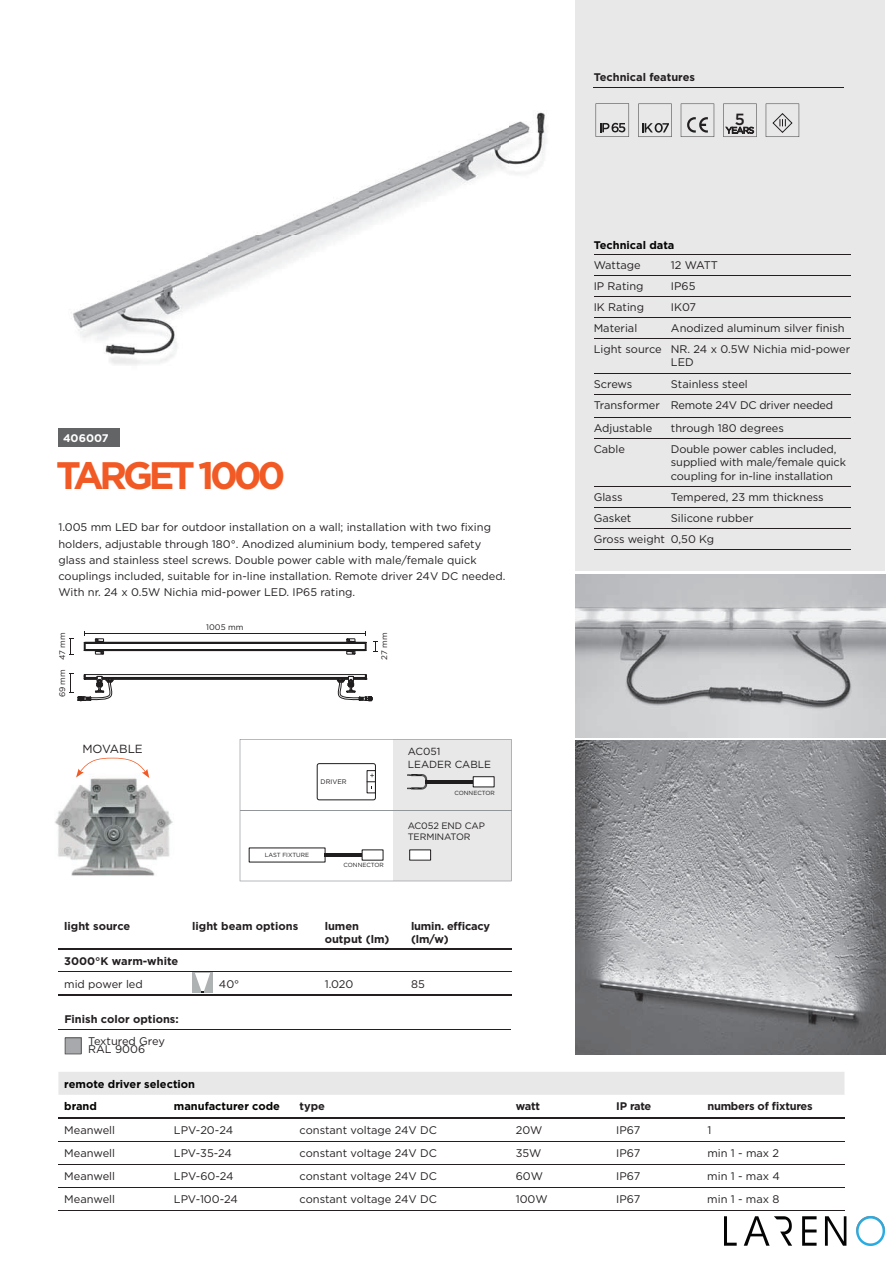
<style>
.page{position:relative;width:893px;height:1263px;background:#fff}
.page>*{position:absolute;margin:0;border:0;box-sizing:border-box;transform-origin:0 0}
.t1{font:700 38.25px "Gotham";letter-spacing:-.11em;color:#f15a24}
.t2{font:500 16.2px "Gotham";color:#231f20}
.t3{font:11.85px "Gotham";color:#231f20}
.t4{font:11.1px/16.2px "Gotham";color:#231f20}
.t5{font:700 11.1px/13.2px "Gotham";color:#231f20}
.t6{font:700 11.1px/21.8px "Gotham";color:#040503}
.t7{font:700 11.1px/13.2px "Gotham";letter-spacing:-.02em;color:#231f20}
.t8{font:700 11.1px "Gotham";color:#fff}
.t9{font:10.35px/12.5px "Gotham";color:#231f20}
.t10{font:9.3px/11.1px "Gotham";letter-spacing:-.01em;color:#231f20}
.t11{font:8.1px "Gotham";color:#231f20}
.t12{font:6.6px "Gotham";color:#201d1e}
.t13{font:6px "Gotham";color:#201d1e}
</style>
<div class="page">
<div style="left:575px;top:0;width:310px;height:570px;background:#e8e8e9"></div>
<img style="left:576px;top:575px;width:309px;height:163px">
<hr style="left:594px;top:254px;width:256px;height:1px;background:#231f20">
<hr style="left:594px;top:549px;width:256px;height:1px;background:#231f20">
<hr style="left:594px;top:275px;width:256px;height:1px;background:#231f20">
<hr style="left:594px;top:296px;width:256px;height:1px;background:#231f20">
<hr style="left:594px;top:317px;width:256px;height:1px;background:#231f20">
<hr style="left:594px;top:338px;width:256px;height:1px;background:#231f20">
<hr style="left:594px;top:374px;width:256px;height:1px;background:#231f20">
<hr style="left:594px;top:394px;width:256px;height:1px;background:#231f20">
<hr style="left:594px;top:417px;width:256px;height:1px;background:#231f20">
<hr style="left:594px;top:438px;width:256px;height:1px;background:#231f20">
<hr style="left:594px;top:486px;width:256px;height:1px;background:#231f20">
<hr style="left:594px;top:507px;width:256px;height:1px;background:#231f20">
<hr style="left:594px;top:528px;width:256px;height:1px;background:#231f20">
<hr style="left:594px;top:88px;width:250px;height:1px;background:#231f20">
<svg style="left:681px;top:104px;width:33px;height:33px"></svg>
<svg style="left:723px;top:104px;width:34px;height:33px"></svg>
<svg style="left:638px;top:104px;width:34px;height:33px"></svg>
<svg style="left:596px;top:103px;width:33px;height:34px"></svg>
<svg style="left:766px;top:104px;width:33px;height:33px"></svg>
<div style="left:58px;top:429px;width:62px;height:18px;background:#636466"></div>
<hr style="left:58px;top:948px;width:453px;height:1px;background:#231f20">
<hr style="left:58px;top:971px;width:453px;height:1px;background:#231f20">
<hr style="left:58px;top:994px;width:453px;height:1px;background:#231f20">
<div style="left:193px;top:973px;width:20px;height:20px;background:#afb2b2"></div>
<svg style="left:195px;top:973px;width:15px;height:20px"></svg>
<hr style="left:58px;top:1029px;width:453px;height:1px;background:#231f20">
<svg style="left:65px;top:1038px;width:16px;height:16px"></svg>
<svg style="left:576px;top:740px;width:309px;height:314px;background:#949699"></svg>
<svg style="left:84px;top:632px;width:283px;height:23px"></svg>
<svg style="left:69px;top:674px;width:304px;height:27px"></svg>
<svg style="left:69px;top:638px;width:4px;height:17px"></svg>
<svg style="left:374px;top:641px;width:4px;height:11px"></svg>
<div style="left:58px;top:1072px;width:786px;height:23px;background:#e8e8e9"></div>
<hr style="left:58px;top:1117px;width:786px;height:1px;background:#231f20">
<hr style="left:58px;top:1141px;width:786px;height:1px;background:#231f20">
<hr style="left:58px;top:1164px;width:786px;height:1px;background:#231f20">
<hr style="left:58px;top:1187px;width:786px;height:1px;background:#231f20">
<hr style="left:58px;top:1210px;width:786px;height:1px;background:#231f20">
<img style="left:55px;top:777px;width:118px;height:99px">
<svg style="left:76px;top:758px;width:73px;height:20px"></svg>
<svg style="left:240px;top:739px;width:272px;height:142px"></svg>
<div style="left:473px;top:777px;width:21px;height:10px;background:#fff"></div>
<hr style="left:240px;top:810px;width:271px;height:1px;background:#939698">
<img style="left:73px;top:112px;width:473px;height:253px">
<img style="left:725px;top:1217px;width:159px;height:29px">
<p class="t8" style="left:63px;top:434px;width:47px">406007</p>
<h1 class="t1" style="left:56px;top:462px;width:231px">TARGET 1000</h1>
<p class="t4" style="left:58px;top:520px;width:449px">1.005 mm LED bar for outdoor installation on a wall; installation with two fixing holders, adjustable through 180°. Anodized aluminium body, tempered safety glass and stainless steel screws. Double power cable with male/female quick couplings included, suitable for in-line installation. Remote driver 24V DC needed.<br>With nr. 24 x 0.5W Nichia mid-power LED. IP65 rating.</p>
<p class="t11" style="left:206px;top:624px;width:39px">1005 mm</p>
<p class="t11" style="left:59px;top:697px;width:66px;rotate:-90deg">69 mm 47 mm</p>
<p class="t11" style="left:381px;top:660px;width:29px;rotate:-90deg">27 mm</p>
<p class="t3" style="left:82px;top:744px;width:62px">MOVABLE</p>
<p class="t12" style="left:321px;top:779px;width:28px">DRIVER</p>
<p class="t13" style="left:265px;top:852px;width:46px">LAST FIXTURE</p>
<p class="t13" style="left:344px;top:863px;width:42px">CONNECTOR</p>
<p class="t9" style="left:408px;top:746px;width:85px">AC051<br>LEADER CABLE</p>
<p class="t13" style="left:454px;top:791px;width:42px">CONNECTOR</p>
<p class="t10" style="left:408px;top:821px;width:79px">AC052 END CAP<br>TERMINATOR</p>
<p class="t5" style="left:64px;top:920px;width:68px">light source</p>
<p class="t5" style="left:192px;top:920px;width:107px">light beam options</p>
<p class="t5" style="left:325px;top:920px;width:66px">lumen output (lm)</p>
<p class="t7" style="left:411px;top:920px;width:81px">lumin. efficacy (lm/w)</p>
<p class="t5" style="left:64px;top:955px;width:116px">3000°K warm-white</p>
<p class="t4" style="left:64px;top:976px;width:80px">mid power led</p>
<p class="t4" style="left:219px;top:976px;width:22px">40°</p>
<p class="t4" style="left:325px;top:976px;width:30px">1.020</p>
<p class="t4" style="left:411px;top:976px;width:15px">85</p>
<p class="t5" style="left:64px;top:1014px;width:116px">Finish color options:</p>
<p class="t4" style="left:88px;top:1037px;width:78px;line-height:8.9px">Textured Grey<br>RAL 9006</p>
<p class="t5" style="left:594px;top:71px;width:103px">Technical features</p>
<h2 class="t2" style="left:735px;top:112px;width:12px">5</h2>
<p class="t6" style="left:594px;top:235px;width:82px">Technical data</p>
<p class="t4" style="left:594px;top:258px;width:49px">Wattage</p>
<p class="t4" style="left:671px;top:258px;width:49px">12 WATT</p>
<p class="t4" style="left:594px;top:279px;width:51px">IP Rating</p>
<p class="t4" style="left:671px;top:279px;width:26px">IP65</p>
<p class="t4" style="left:594px;top:300px;width:52px">IK Rating</p>
<p class="t4" style="left:671px;top:300px;width:27px">IK07</p>
<p class="t4" style="left:594px;top:321px;width:45px">Material</p>
<p class="t4" style="left:594px;top:319px;width:258px;line-height:20.9px;text-indent:77px">Anodized aluminum silver finish<br>Light source NR. 24 x 0.5W Nichia mid-power</p>
<p class="t4" style="left:671px;top:355px;width:24px">LED</p>
<p class="t4" style="left:594px;top:377px;width:40px">Screws</p>
<p class="t4" style="left:594px;top:375px;width:241px;line-height:20.9px;text-indent:77px">Stainless steel<br>Transformer Remote 24V DC driver needed</p>
<p class="t4" style="left:594px;top:421px;width:60px">Adjustable</p>
<p class="t4" style="left:671px;top:421px;width:115px">through 180 degrees</p>
<p class="t4" style="left:594px;top:442px;width:33px">Cable</p>
<p class="t4" style="left:671px;top:443px;width:177px;line-height:13.2px">Double power cables included, supplied with male/female quick coupling for in-line installation</p>
<p class="t4" style="left:594px;top:490px;width:30px">Glass</p>
<p class="t4" style="left:671px;top:490px;width:154px">Tempered, 23 mm thickness</p>
<p class="t4" style="left:594px;top:511px;width:39px">Gasket</p>
<p class="t4" style="left:594px;top:509px;width:161px;line-height:20.9px;text-indent:77px">Silicone rubber<br>Gross weight 0,50 Kg</p>
<p class="t6" style="left:64px;top:1074px;width:132px">remote driver selection brand</p>
<p class="t6" style="left:174px;top:1096px;width:108px">manufacturer code</p>
<p class="t5" style="left:300px;top:1100px;width:27px">type</p>
<p class="t5" style="left:516px;top:1100px;width:26px">watt</p>
<p class="t5" style="left:616px;top:1100px;width:37px">IP rate</p>
<p class="t7" style="left:707px;top:1100px;width:107px">numbers of fixtures</p>
<p class="t4" style="left:64px;top:1123px;width:52px">Meanwell</p>
<p class="t4" style="left:174px;top:1123px;width:61px">LPV-20-24</p>
<p class="t4" style="left:300px;top:1123px;width:139px">constant voltage 24V DC</p>
<p class="t4" style="left:516px;top:1123px;width:28px">20W</p>
<p class="t4" style="left:616px;top:1123px;width:26px">IP67</p>
<p class="t4" style="left:707px;top:1123px;width:5px">1</p>
<p class="t4" style="left:64px;top:1146px;width:52px">Meanwell</p>
<p class="t4" style="left:174px;top:1146px;width:60px">LPV-35-24</p>
<p class="t4" style="left:300px;top:1146px;width:139px">constant voltage 24V DC</p>
<p class="t4" style="left:516px;top:1146px;width:27px">35W</p>
<p class="t4" style="left:616px;top:1146px;width:26px">IP67</p>
<p class="t4" style="left:707px;top:1146px;width:73px">min 1 - max 2</p>
<p class="t4" style="left:64px;top:1169px;width:52px">Meanwell</p>
<p class="t4" style="left:174px;top:1169px;width:61px">LPV-60-24</p>
<p class="t4" style="left:300px;top:1169px;width:139px">constant voltage 24V DC</p>
<p class="t4" style="left:516px;top:1169px;width:29px">60W</p>
<p class="t4" style="left:616px;top:1169px;width:26px">IP67</p>
<p class="t4" style="left:707px;top:1169px;width:74px">min 1 - max 4</p>
<p class="t4" style="left:64px;top:1192px;width:52px">Meanwell</p>
<p class="t4" style="left:174px;top:1192px;width:66px">LPV-100-24</p>
<p class="t4" style="left:300px;top:1192px;width:139px">constant voltage 24V DC</p>
<p class="t4" style="left:516px;top:1192px;width:33px">100W</p>
<p class="t4" style="left:616px;top:1192px;width:26px">IP67</p>
<p class="t4" style="left:707px;top:1192px;width:74px">min 1 - max 8</p>
</div>
